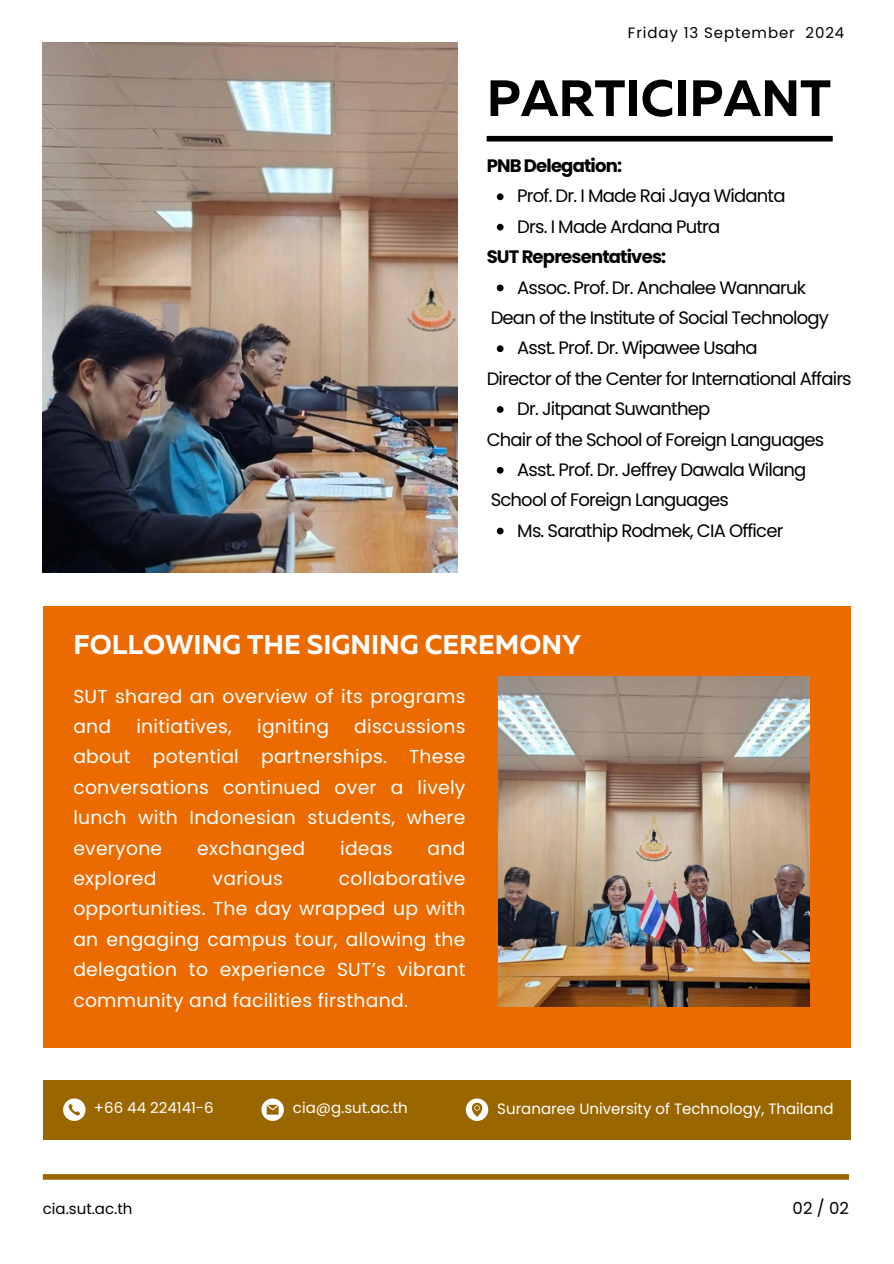
<style>
.page{position:relative;width:894px;height:1264px;background:#fff}
.page>*{position:absolute;margin:0;border:0;box-sizing:border-box;transform-origin:0 0}
.t1{font:700 51px "Muller";color:#000}
.t2{font:700 27px "Muller";color:#fff}
.t3{font:18.75px/30.3px "Poppins";letter-spacing:.015em;color:#fff;text-align:justify}
.t4{font:18px "Poppins";letter-spacing:-.045em;color:#000}
.t5{font:700 18px "Poppins";letter-spacing:-.045em;color:#000}
.t6{font:16.5px "Poppins";color:#000}
.t7{font:15px "Poppins";color:#fff}
.t8{font:15px "Poppins";letter-spacing:.06em;color:#000}
.t9{font:15px "Poppins";color:#000}
</style>
<div class="page">
<img style="left:43px;top:43px;width:414px;height:529px">
<div style="left:43px;top:606px;width:807px;height:441px;background:#ec6b00"></div>
<div style="left:43px;top:1080px;width:807px;height:59px;background:#9a6600"></div>
<img style="left:498px;top:677px;width:310px;height:329px">
<div style="left:43px;top:1174px;width:805px;height:5px;background:#9a6600"></div>
<div style="left:486px;top:136px;width:346px;height:5px;background:#000"></div>
<svg style="left:63px;top:1098px;width:22px;height:22px"></svg>
<svg style="left:261px;top:1098px;width:23px;height:22px"></svg>
<svg style="left:465px;top:1098px;width:23px;height:22px"></svg>
<svg style="left:496px;top:193px;width:7px;height:7px"></svg>
<svg style="left:496px;top:224px;width:7px;height:6px"></svg>
<svg style="left:496px;top:284px;width:7px;height:7px"></svg>
<svg style="left:496px;top:345px;width:7px;height:7px"></svg>
<svg style="left:496px;top:406px;width:7px;height:7px"></svg>
<svg style="left:496px;top:467px;width:7px;height:6px"></svg>
<svg style="left:496px;top:527px;width:7px;height:7px"></svg>
<p class="t8" style="left:627px;top:23px;width:218px">Friday 13 September 2024</p>
<p class="t1" style="left:486px;top:77px;width:345px">PARTICIPANT</p>
<p class="t5" style="left:486px;top:153px;width:137px">PNB Delegation:</p>
<h3 class="t4" style="left:517px;top:183px;width:270px">Prof. Dr. I Made Rai Jaya Widanta</h3>
<p class="t4" style="left:517px;top:214px;width:204px">Drs. I Made Ardana Putra</p>
<h4 class="t5" style="left:486px;top:244px;width:181px">SUT Representatives:</h4>
<p class="t4" style="left:517px;top:275px;width:290px">Assoc. Prof. Dr. Anchalee Wannaruk</p>
<h4 class="t4" style="left:490px;top:305px;width:340px">Dean of the Institute of Social Technology</h4>
<p class="t4" style="left:517px;top:335px;width:242px">Asst. Prof. Dr. Wipawee Usaha</p>
<h4 class="t4" style="left:486px;top:366px;width:366px">Director of the Center for International Affairs</h4>
<p class="t4" style="left:517px;top:396px;width:194px">Dr. Jitpanat Suwanthep</p>
<h4 class="t4" style="left:486px;top:426px;width:339px">Chair of the School of Foreign Languages</h4>
<p class="t4" style="left:517px;top:457px;width:290px">Asst. Prof. Dr. Jeffrey Dawala Wilang</p>
<h2 class="t4" style="left:490px;top:487px;width:239px">School of Foreign Languages</h2>
<h4 class="t4" style="left:517px;top:518px;width:267px">Ms. Sarathip Rodmek, CIA Officer</h4>
<p class="t2" style="left:73px;top:633px;width:509px">FOLLOWING THE SIGNING CEREMONY</p>
<p class="t3" style="left:73px;top:681px;width:393px">SUT shared an overview of its programs and</p>
<p class="t3" style="left:73px;top:711px;width:393px;text-indent:281px">discussions about potential partnerships. These conversations continued over a lively lunch with Indonesian students, where everyone</p>
<p class="t3" style="left:136px;top:711px;width:97px">initiatives,</p>
<p class="t3" style="left:257px;top:711px;width:73px">igniting</p>
<p class="t3" style="left:197px;top:833px;width:109px">exchanged</p>
<p class="t3" style="left:340px;top:833px;width:54px">ideas</p>
<p class="t3" style="left:427px;top:833px;width:39px">and</p>
<p class="t3" style="left:73px;top:863px;width:85px">explored</p>
<p class="t3" style="left:212px;top:863px;width:72px">various</p>
<p class="t3" style="left:73px;top:863px;width:393px;text-indent:265px">collaborative opportunities. The day wrapped up with an engaging campus tour, allowing the delegation to experience SUT’s vibrant community and facilities firsthand.</p>
<h1 class="t7" style="left:94px;top:1097px;width:121px">+66 44 224141-6</h1>
<h3 class="t7" style="left:293px;top:1097px;width:116px">cia@g.sut.ac.th</h3>
<p class="t7" style="left:497px;top:1098px;width:337px">Suranaree University of Technology, Thailand</p>
<p class="t9" style="left:43px;top:1197px;width:91px">cia.sut.ac.th</p>
<p class="t6" style="left:792px;top:1196px;width:58px">02 / 02</p>
</div>
